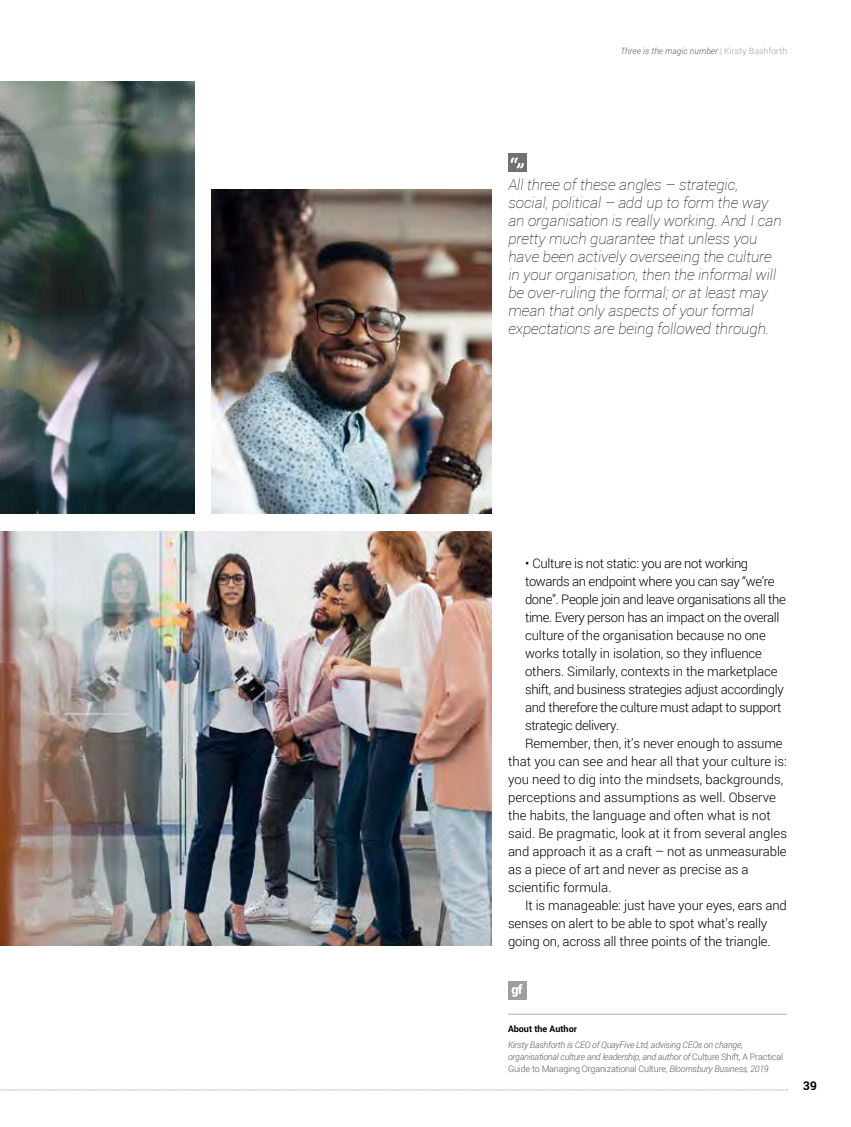
<style>
.page{position:relative;width:851px;height:1127px;background:#fff}
.page>*{position:absolute;margin:0;border:0;box-sizing:border-box;transform-origin:0 0}
.t1{font:italic 100 15px/18px "Roboto";color:#000}
.t2{font:300 13.2px "Roboto";letter-spacing:-.01em;color:#000}
.t3{font:300 13.2px "Roboto";letter-spacing:-.03em;color:#000}
.t4{font:700 12px "Roboto Slab";color:#000}
.t5{font:italic 300 9px/12px "Roboto";letter-spacing:-.02em;color:#58585a}
.t6{font:700 9px "Roboto";color:#000}
.t7{font:italic 300 8.7px "Roboto";letter-spacing:.01em;color:#58585a}
.s1{font-style:normal;color:#9c9e9f}
.s2{font-style:normal}
</style>
<div class="page">
<svg style="left:0;top:1089px;width:787px;height:1px"></svg>
<div style="left:508px;top:981px;width:18px;height:18px;background:#9c9e9f"></div>
<svg style="left:511px;top:984px;width:11px;height:13px"></svg>
<hr style="left:508px;top:1013px;width:279px;height:2px;background:#b1b3b4">
<img style="left:212px;top:190px;width:279px;height:324px">
<img style="left:0;top:82px;width:195px;height:432px">
<img style="left:0;top:532px;width:491px;height:414px">
<div style="left:508px;top:154px;width:18px;height:18px;background:#707172"></div>
<svg style="left:510px;top:157px;width:13px;height:11px"></svg>
<p class="t7" style="left:620px;top:45px;width:168px">Three is the magic number <span class="s1">| Kirsty Bashforth</span></p>
<p class="t1" style="left:508px;top:175px;width:275px">All three of these angles – strategic, social, political – add up to form the way an organisation is really working. And I can pretty much guarantee that unless you have been actively overseeing the culture in your organisation, then the informal will be over-ruling the formal; or at least may mean that only aspects of your formal expectations are being followed through.</p>
<p class="t3" style="left:525px;top:554px;width:225px">• Culture is not static: you are not working</p>
<p class="t3" style="left:525px;top:572px;width:251px">towards an endpoint where you can say “we’re</p>
<p class="t3" style="left:525px;top:590px;width:262px">done”. People join and leave organisations all the</p>
<p class="t3" style="left:525px;top:608px;width:256px">time. Every person has an impact on the overall</p>
<p class="t2" style="left:525px;top:626px;width:242px">culture of the organisation because no one</p>
<p class="t2" style="left:525px;top:644px;width:238px">works totally in isolation, so they influence</p>
<p class="t2" style="left:525px;top:662px;width:254px">others. Similarly, contexts in the marketplace</p>
<p class="t3" style="left:525px;top:680px;width:260px">shift, and business strategies adjust accordingly</p>
<p class="t3" style="left:525px;top:698px;width:258px">and therefore the culture must adapt to support</p>
<p class="t3" style="left:525px;top:716px;width:96px">strategic delivery.</p>
<p class="t2" style="left:525px;top:734px;width:259px">Remember, then, it’s never enough to assume</p>
<p class="t2" style="left:508px;top:752px;width:280px">that you can see and hear all that your culture is:</p>
<p class="t2" style="left:508px;top:770px;width:277px">you need to dig into the mindsets, backgrounds,</p>
<p class="t2" style="left:508px;top:788px;width:269px">perceptions and assumptions as well. Observe</p>
<p class="t2" style="left:508px;top:806px;width:264px">the habits, the language and often what is not</p>
<p class="t2" style="left:508px;top:824px;width:280px">said. Be pragmatic, look at it from several angles</p>
<p class="t2" style="left:508px;top:842px;width:280px">and approach it as a craft – not as unmeasurable</p>
<p class="t2" style="left:508px;top:860px;width:242px">as a piece of art and never as precise as a</p>
<p class="t2" style="left:508px;top:878px;width:105px">scientific formula.</p>
<p class="t2" style="left:525px;top:896px;width:263px">It is manageable: just have your eyes, ears and</p>
<p class="t2" style="left:508px;top:914px;width:261px">senses on alert to be able to spot what’s really</p>
<p class="t2" style="left:508px;top:932px;width:264px">going on, across all three points of the triangle.</p>
<p class="t6" style="left:508px;top:1022px;width:70px">About the Author</p>
<p class="t5" style="left:508px;top:1038px;width:276px">Kirsty Bashforth is CEO of QuayFive Ltd, advising CEOs on change, organisational culture and leadership, and author of <span class="s2">Culture Shift, A Practical<br>Guide to Managing Organizational Culture,</span> Bloomsbury Business, 2019</p>
<p class="t4" style="left:803px;top:1077px;width:15px">39</p>
</div>
